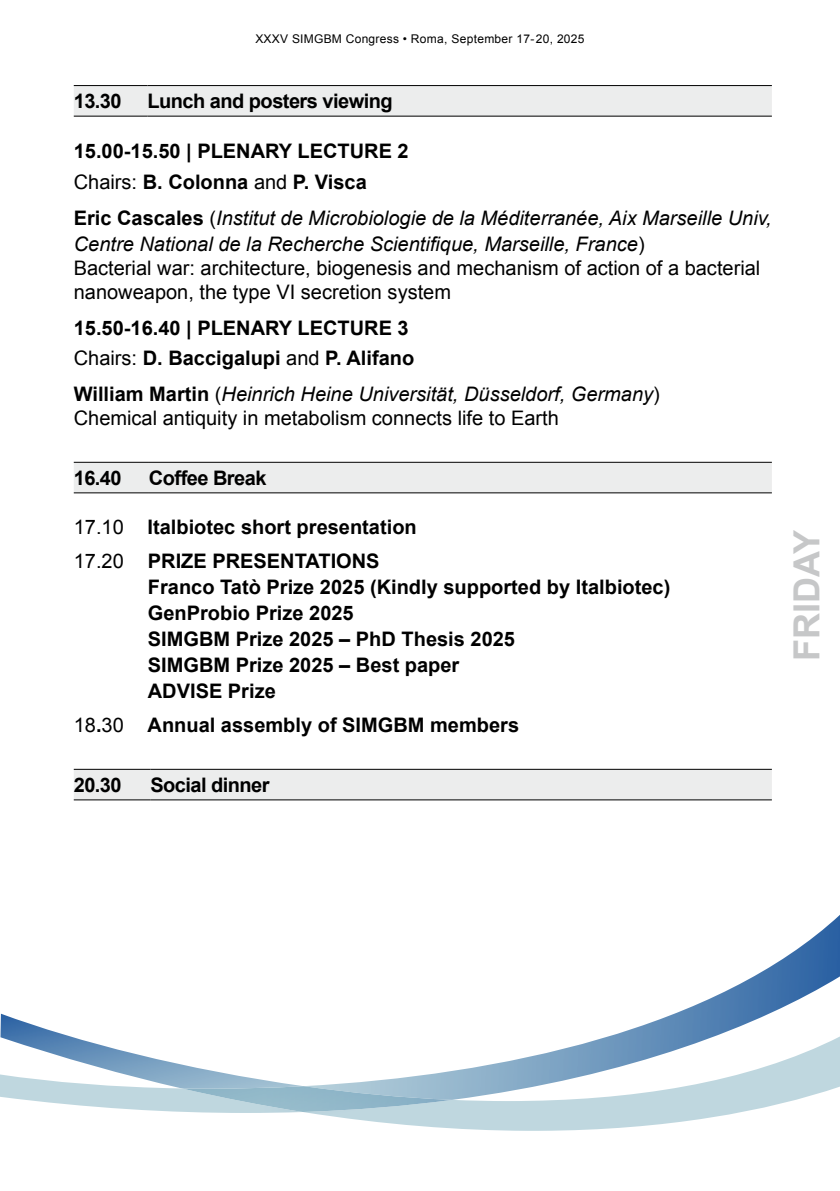
<style>
.page{position:relative;width:840px;height:1191px;background:#fff}
.page>*{position:absolute;margin:0;border:0;box-sizing:border-box;transform-origin:0 0}
.t1{font:700 36px "Arial";color:#c6c7c8}
.t2{font:700 20px/26px "Arial";color:#000}
.t3{font:20px/24px "Arial";color:#000}
.t4{font:italic 20px/26px "Arial";color:#000}
.t5{font:700 20px "Arial";letter-spacing:-.025em;color:#000}
.t6{font:12px "Arial";letter-spacing:.025em;color:#000}
.s1{font-weight:400}
.s2{font-weight:700;font-style:normal}
.s3{font-style:normal}
.s4{font-weight:700}
.s5{font-style:italic}
</style>
<div class="page">
<div style="left:74px;top:86px;width:697px;height:30px;background:#eceded"></div>
<hr style="left:74px;top:85px;width:73px;height:1px;background:#000">
<hr style="left:74px;top:116px;width:73px;height:1px;background:#000">
<hr style="left:147px;top:85px;width:624px;height:1px;background:#000">
<hr style="left:147px;top:116px;width:624px;height:1px;background:#000">
<div style="left:74px;top:463px;width:697px;height:29px;background:#eceded"></div>
<hr style="left:74px;top:462px;width:75px;height:1px;background:#000">
<hr style="left:74px;top:492px;width:75px;height:1px;background:#000">
<hr style="left:149px;top:462px;width:622px;height:1px;background:#000">
<hr style="left:149px;top:492px;width:622px;height:1px;background:#000">
<div style="left:74px;top:770px;width:697px;height:29px;background:#eceded"></div>
<hr style="left:74px;top:769px;width:76px;height:1px;background:#000">
<hr style="left:74px;top:799px;width:76px;height:1px;background:#000">
<hr style="left:150px;top:769px;width:621px;height:1px;background:#000">
<hr style="left:150px;top:799px;width:621px;height:1px;background:#000">
<img style="left:310px;top:1113px;width:426px;height:17px">
<img style="left:0;top:915px;width:839px;height:198px">
<img style="left:182px;top:1086px;width:270px;height:26px">
<p class="t6" style="left:255px;top:31px;width:330px">XXXV SIMGBM Congress • Roma, September 17-20, 2025</p>
<p class="t2" style="left:74px;top:89px;width:49px">13.30</p>
<p class="t5" style="left:147px;top:88px;width:246px">Lunch and posters viewing</p>
<p class="t2" style="left:74px;top:136px;width:336px;line-height:30.8px">15.00-15.50 | PLENARY LECTURE 2<br><span class="s1">Chairs:</span> B. Colonna <span class="s1">and</span> P. Visca</p>
<p class="t4" style="left:74px;top:205px;width:699px"><span class="s2">Eric Cascales</span> <span class="s3">(</span>Institut de Microbiologie de la Méditerranée, Aix Marseille Univ,<br>Centre National de la Recherche Scientifique, Marseille, France<span class="s3">)</span></p>
<p class="t3" style="left:74px;top:256px;width:687px">Bacterial war: architecture, biogenesis and mechanism of action of a bacterial nanoweapon, the type VI secretion system</p>
<p class="t2" style="left:74px;top:313px;width:342px;line-height:30.8px">15.50-16.40 | PLENARY LECTURE 3<br><span class="s1">Chairs:</span> D. Baccigalupi <span class="s1">and</span> P. Alifano</p>
<p class="t3" style="left:74px;top:382px;width:587px"><span class="s4">William Martin</span> (<span class="s5">Heinrich Heine Universität, Düsseldorf, Germany</span>)<br>Chemical antiquity in metabolism connects life to Earth</p>
<p class="t2" style="left:74px;top:465px;width:49px">16.40</p>
<p class="t5" style="left:149px;top:464px;width:119px">Coffee Break</p>
<p class="t2" style="left:74px;top:511px;width:344px;line-height:34px"><span class="s1">17.10</span> Italbiotec short presentation<br><span class="s1">17.20</span> PRIZE PRESENTATIONS</p>
<p class="t2" style="left:148px;top:575px;width:523px">Franco Tatò Prize 2025 (Kindly supported by Italbiotec)<br>GenProbio Prize 2025<br>SIMGBM Prize 2025 – PhD Thesis 2025<br>SIMGBM Prize 2025 – Best paper<br>ADVISE Prize</p>
<p class="t2" style="left:74px;top:713px;width:446px"><span class="s1">18</span>.<span class="s1">30</span> Annual assembly of SIMGBM members</p>
<p class="t2" style="left:74px;top:772px;width:49px">20.30</p>
<p class="t5" style="left:150px;top:771px;width:121px">Social dinner</p>
<h1 class="t1" style="left:782px;top:660px;width:132px;rotate:-90deg">FRIDAY</h1>
</div>
